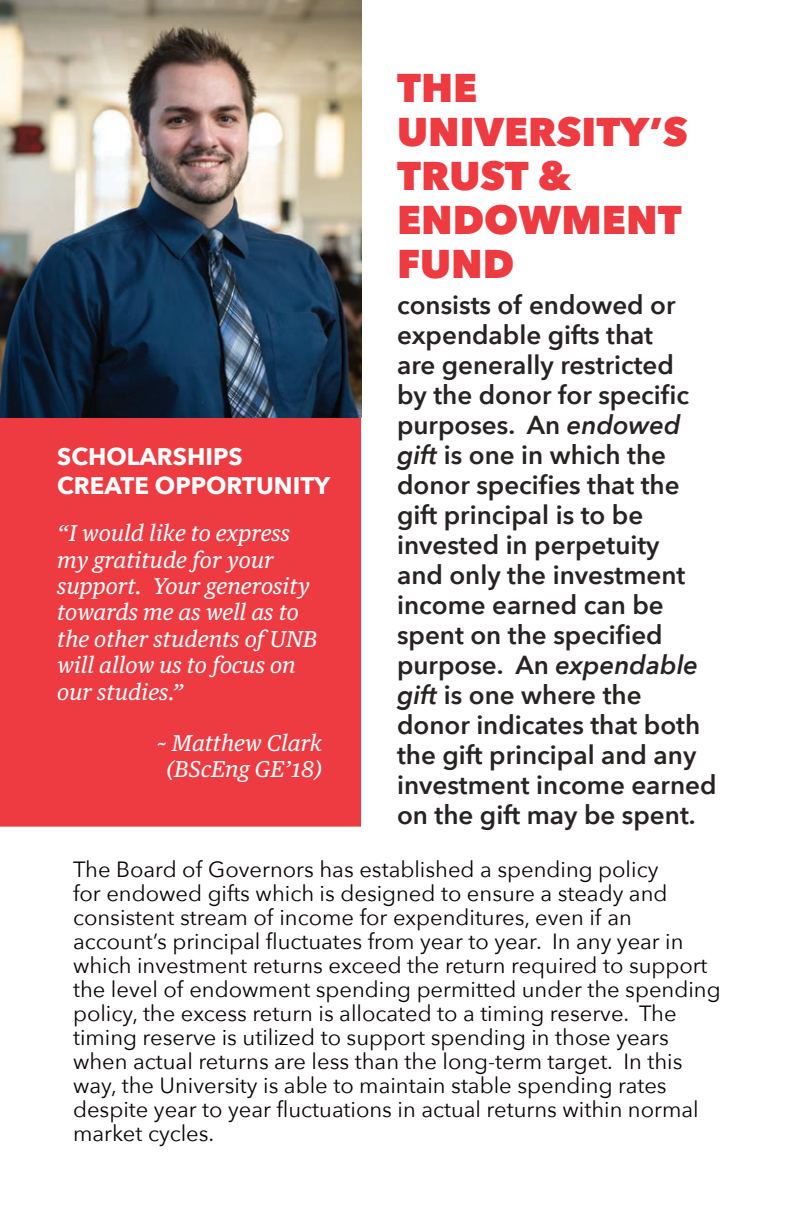
<style>
.page{position:relative;width:792px;height:1224px;background:#fff}
.page>*{position:absolute;margin:0;border:0;box-sizing:border-box;transform-origin:0 0}
.t1{font:800 40px/44px "Avenir Next";color:#ee3a41}
.t2{font:600 26px/30px "Avenir Next";color:#282323}
.t3{font:700 24px/28.8px "Avenir Next";color:#fff}
.t4{font:22px/24px "Avenir Next";color:#080302}
.t5{font:italic 22px/26.4px "Guardian Text Egyp";color:#fff}
.s1{font-style:italic}
</style>
<div class="page">
<div style="left:0;top:418px;width:361px;height:409px;background:#ee3a41"></div>
<img style="left:0;top:0;width:361px;height:418px">
<p class="t3" style="left:57px;top:442px;width:274px">SCHOLARSHIPS<br>CREATE OPPORTUNITY</p>
<p class="t5" style="left:57px;top:518px;width:262px">“I would like to express my gratitude for your support. Your generosity towards me as well as to the other students of UNB will allow us to focus on our studies.”</p>
<p class="t5" style="left:157px;top:727px;width:167px;text-align:center">~ Matthew Clark (BScEng GE’18)</p>
<h1 class="t1" style="left:397px;top:66px;width:292px">THE<br>UNIVERSITY’S<br>TRUST &amp;<br>ENDOWMENT<br>FUND</h1>
<p class="t2" style="left:397px;top:289px;width:321px">consists of endowed or expendable gifts that<br>are generally restricted<br>by the donor for specific purposes. An <span class="s1">endowed gift</span> is one in which the donor specifies that the gift principal is to be invested in perpetuity<br>and only the investment income earned can be spent on the specified purpose. An <span class="s1">expendable gift</span> is one where the donor indicates that both the gift principal and any investment income earned on the gift may be spent.</p>
<p class="t4" style="left:73px;top:857px;width:649px">The Board of Governors has established a spending policy<br>for endowed gifts which is designed to ensure a steady and consistent stream of income for expenditures, even if an account’s principal fluctuates from year to year. In any year in which investment returns exceed the return required to support the level of endowment spending permitted under the spending policy, the excess return is allocated to a timing reserve. The timing reserve is utilized to support spending in those years when actual returns are less than the long-term target. In this way, the University is able to maintain stable spending rates despite year to year fluctuations in actual returns within normal market cycles.</p>
</div>
